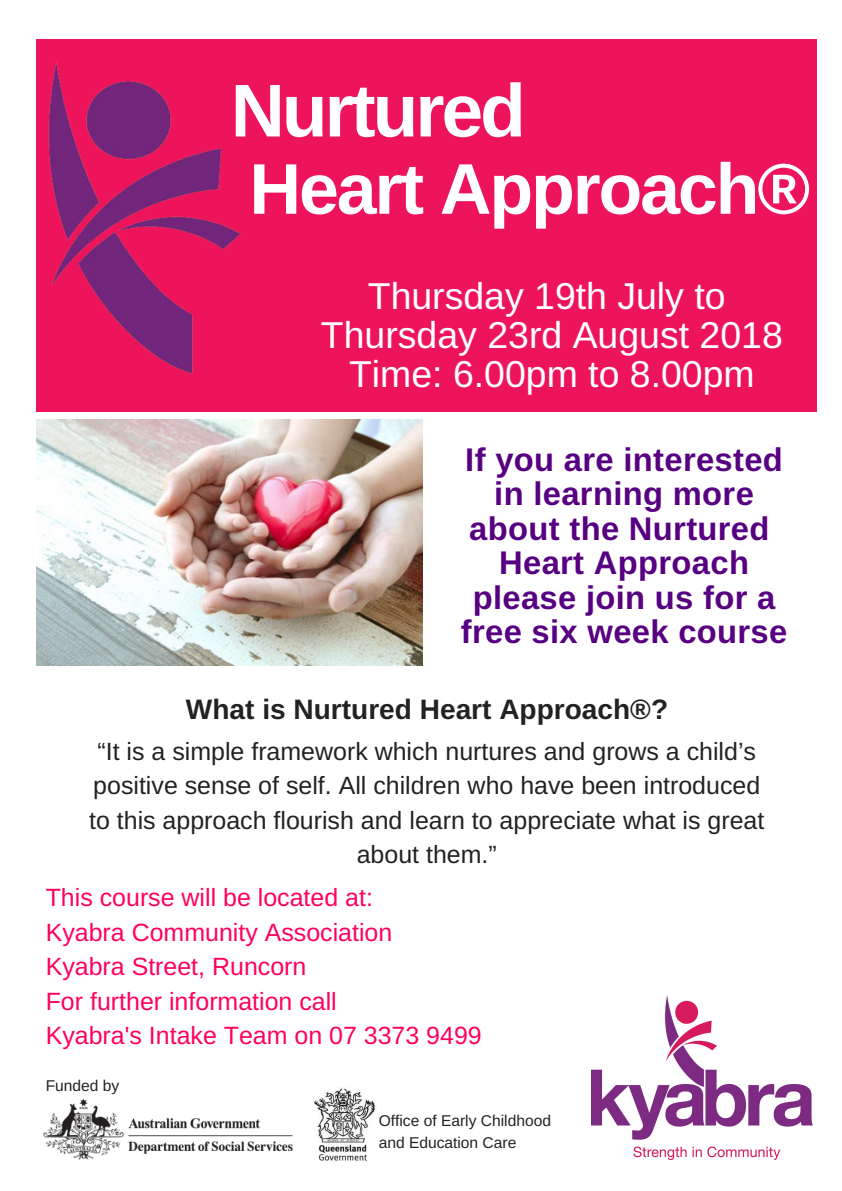
<style>
.page{position:relative;width:842px;height:1191px;background:#fff}
.page>*{position:absolute;margin:0;border:0;box-sizing:border-box;transform-origin:0 0}
.t1{font:700 74.9px "Arimo";letter-spacing:-.04em;color:#fff}
.t2{font:700 71.7px "Arimo";letter-spacing:-.03em;color:#fff}
.t3{font:37.4px/39px "Arimo";color:#fff;text-align:center}
.t4{font:700 32.7px/34.5px "Arimo";letter-spacing:.01em;color:#570081;text-align:center}
.t5{font:700 28.1px "Arimo";color:#222}
.t6{font:24.9px/34.5px "Arimo";color:#222;text-align:center}
.t7{font:24.9px/34.5px "Arimo";color:#ff005d}
.t8{font:15.6px/21.7px "Arimo";color:#222}
</style>
<div class="page">
<img style="left:37px;top:40px;width:780px;height:372px">
<img style="left:37px;top:419px;width:386px;height:246px">
<img style="left:592px;top:995px;width:221px;height:164px">
<img style="left:326px;top:1088px;width:50px;height:73px">
<img style="left:43px;top:1094px;width:315px;height:67px">
<h1 class="t1" style="left:231px;top:69px;width:297px">Nurtured</h1>
<h2 class="t2" style="left:249px;top:149px;width:562px">Heart Approach®</h2>
<h3 class="t3" style="left:321px;top:276px;width:463px">Thursday 19th July to<br>Thursday 23rd August 2018<br>Time: 6.00pm to 8.00pm</h3>
<h3 class="t4" style="left:461px;top:442px;width:328px">If you are interested in learning more about the Nurtured<br>Heart Approach please join us for a free six week course</h3>
<p class="t5" style="left:186px;top:693px;width:484px">What is Nurtured Heart Approach®?</p>
<p class="t6" style="left:89px;top:734px;width:677px">“It is a simple framework which nurtures and grows a child’s positive sense of self. All children who have been introduced to this approach flourish and learn to appreciate what is great about them.”</p>
<p class="t7" style="left:46px;top:880px;width:437px">This course will be located at:<br>Kyabra Community Association<br>Kyabra Street, Runcorn<br>For further information call<br>Kyabra's Intake Team on 07 3373 9499</p>
<p class="t8" style="left:46px;top:1075px;width:75px">Funded by</p>
<p class="t8" style="left:379px;top:1109px;width:174px">Office of Early Childhood and Education Care</p>
</div>
